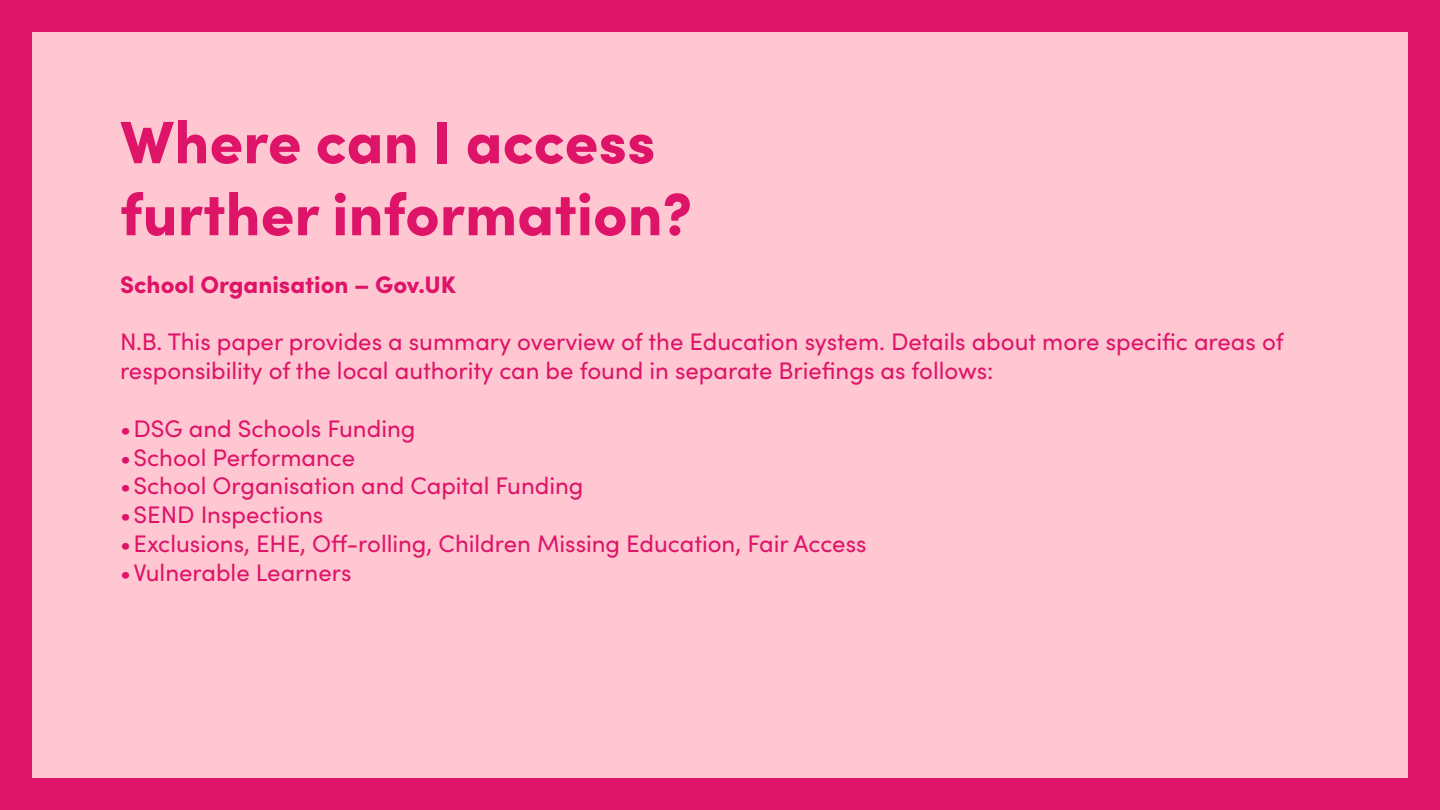
<style>
.page{position:relative;width:1440px;height:810px;background:#ffc7d1}
.page>*{position:absolute;margin:0;border:0;box-sizing:border-box;transform-origin:0 0}
.t1{font:900 60px "Sofia Pro";color:#de1469}
.t2{font:24px/28.8px "Sofia Pro";color:#de1469}
.t3{font:900 24px "Sofia Pro";color:#de1469}
</style>
<div class="page">
<div style="left:0;top:0;width:31px;height:810px;background:#de1469"></div>
<div style="left:1409px;top:0;width:31px;height:810px;background:#de1469"></div>
<div style="left:0;top:0;width:1440px;height:31px;background:#de1469"></div>
<div style="left:0;top:779px;width:1440px;height:31px;background:#de1469"></div>
<p class="t1" style="left:120px;top:95px;width:537px">Where can I access</p>
<p class="t1" style="left:120px;top:167px;width:574px">further information?</p>
<p class="t3" style="left:120px;top:266px;width:337px">School Organisation – Gov.UK</p>
<p class="t2" style="left:120px;top:326px;width:1165px">N.B. This paper provides a summary overview of the Education system. Details about more specific areas of responsibility of the local authority can be found in separate Briefings as follows:</p>
<p class="t2" style="left:120px;top:413px;width:297px">•DSG and Schools Funding</p>
<p class="t2" style="left:120px;top:442px;width:237px">•School Performance</p>
<p class="t2" style="left:120px;top:470px;width:465px">•School Organisation and Capital Funding</p>
<p class="t2" style="left:120px;top:499px;width:205px">•SEND Inspections</p>
<p class="t2" style="left:120px;top:528px;width:748px">•Exclusions, EHE, Off-rolling, Children Missing Education, Fair Access</p>
<p class="t2" style="left:120px;top:557px;width:233px">•Vulnerable Learners</p>
</div>
